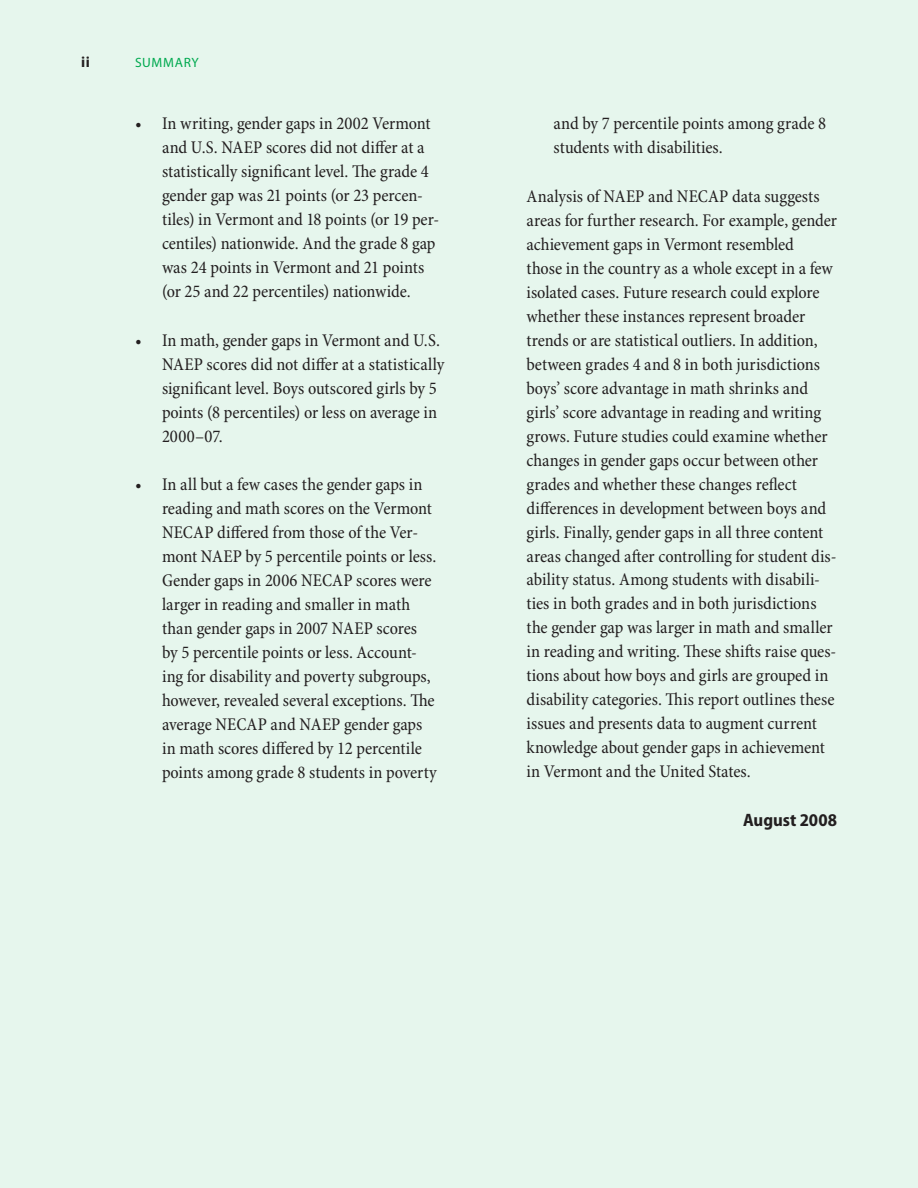
<style>
.page{position:relative;width:918px;height:1188px;background:#e6f6ed}
.page>*{position:absolute;margin:0;border:0;box-sizing:border-box;transform-origin:0 0}
.t1{font:condensed 18px/24px "Minion Pro";letter-spacing:-.005em;color:#231f20}
.t2{font:700 semi-condensed 18px "Myriad Pro";color:#231f20}
.t3{font:700 15px "Myriad Pro";color:#231f20}
.t4{font:13.5px "Myriad Pro";letter-spacing:.05em;color:#00a94f}
</style>
<div class="page">
<p class="t3" style="left:81px;top:54px;width:11px">ii</p>
<p class="t4" style="left:135px;top:55px;width:65px">SUMMARY</p>
<p class="t1" style="left:162px;top:112px;width:279px;text-indent:-27px">• In writing, gender gaps in 2002 Vermont and U.S. NAEP scores did not differ at a statistically significant level. The grade 4 gender gap was 21 points (or 23 percen&shy;tiles) in Vermont and 18 points (or 19 per&shy;centiles) nationwide. And the grade 8 gap was 24 points in Vermont and 21 points (or 25 and 22 percentiles) nationwide.</p>
<p class="t1" style="left:162px;top:329px;width:284px;text-indent:-27px">• In math, gender gaps in Vermont and U.S.<br>NAEP scores did not differ at a statistically significant level. Boys outscored girls by 5 points (8 percentiles) or less on average in 2000–07.</p>
<p class="t1" style="left:162px;top:473px;width:276px;text-indent:-27px">• In all but a few cases the gender gaps in reading and math scores on the Vermont NECAP differed from those of the Ver&shy;mont NAEP by 5 percentile points or less.<br>Gender gaps in 2006 NECAP scores were larger in reading and smaller in math than gender gaps in 2007 NAEP scores by 5 percentile points or less. Account&shy;ing for disability and poverty subgroups, however, revealed several exceptions. The average NECAP and NAEP gender gaps in math scores differed by 12 percentile points among grade 8 students in poverty</p>
<p class="t1" style="left:554px;top:112px;width:274px">and by 7 percentile points among grade 8 students with disabilities.</p>
<p class="t1" style="left:526px;top:185px;width:312px">Analysis of NAEP and NECAP data suggests areas for further research. For example, gender achievement gaps in Vermont resembled<br>those in the country as a whole except in a few isolated cases. Future research could explore whether these instances represent broader trends or are statistical outliers. In addition, between grades 4 and 8 in both jurisdictions boys’ score advantage in math shrinks and girls’ score advantage in reading and writing grows. Future studies could examine whether changes in gender gaps occur between other grades and whether these changes reflect differences in development between boys and girls. Finally, gender gaps in all three content areas changed after controlling for student dis&shy;ability status. Among students with disabili&shy;ties in both grades and in both jurisdictions the gender gap was larger in math and smaller in reading and writing. These shifts raise ques&shy;tions about how boys and girls are grouped in disability categories. This report outlines these issues and presents data to augment current knowledge about gender gaps in achievement in Vermont and the United States.</p>
<p class="t2" style="left:743px;top:810px;width:95px">August 2008</p>
</div>
